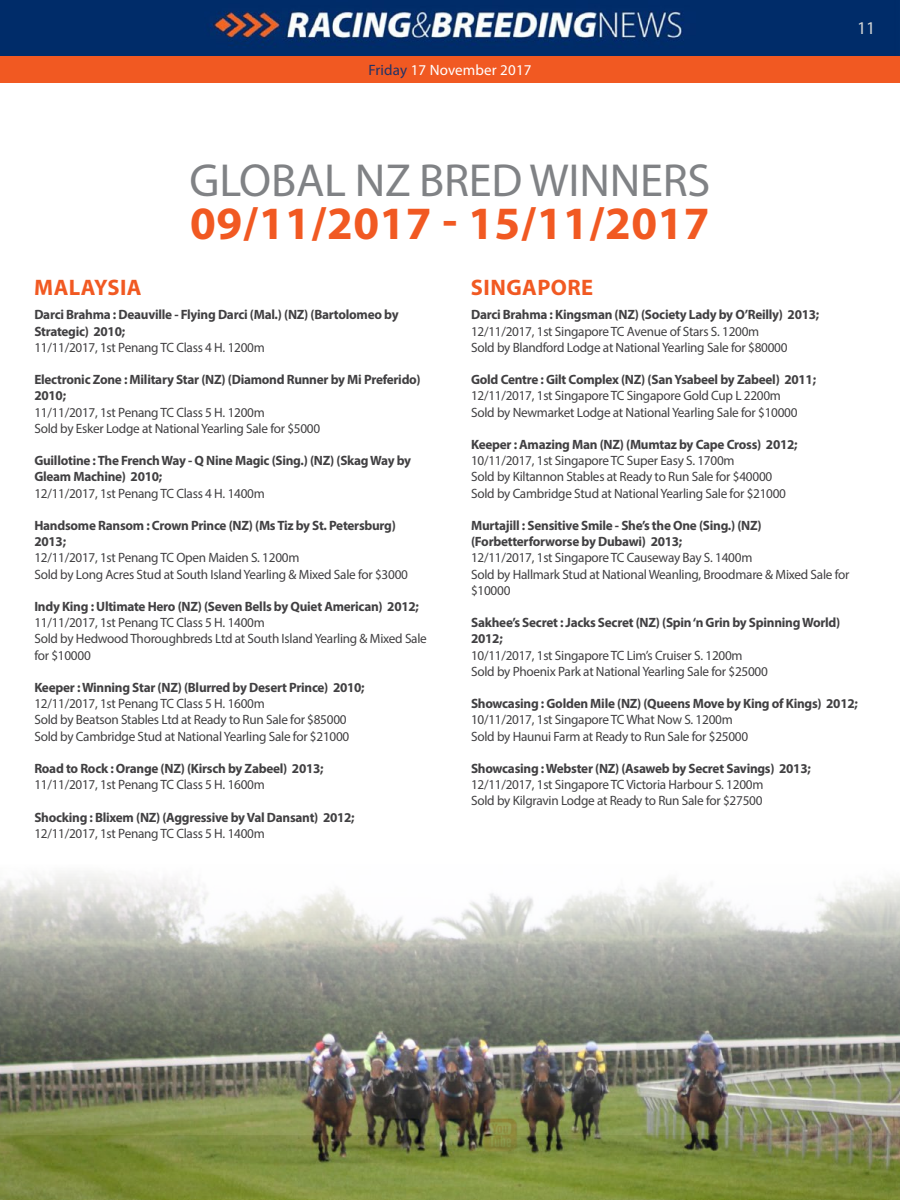
<style>
.page{position:relative;width:900px;height:1200px;background:#fff}
.page>*{position:absolute;margin:0;border:0;box-sizing:border-box;transform-origin:0 0}
.t1{font:700 46.5px "Myriad Pro";letter-spacing:.01em;color:#f15922}
.t2{font:46.5px "Myriad Pro";letter-spacing:-.005em;color:#808285}
.t3{font:700 22.5px "Myriad Pro";letter-spacing:.02em;color:#f15922}
.t4{font:18px "Myriad Pro";color:#d1d4d4}
.t5{font:15px "Myriad Pro";letter-spacing:.01em;color:#fff}
.t6{font:13.5px/16.2px "Myriad Pro";letter-spacing:-.02em;color:#414042}
.t7{font:700 13.5px/16.2px "Myriad Pro";letter-spacing:-.02em;color:#414042}
.s1{color:#203267}
</style>
<div class="page">
<div style="left:0;top:56px;width:900px;height:27px;background:#f15922"></div>
<img style="left:0;top:0;width:900px;height:56px">
<img style="left:0;top:873px;width:900px;height:327px">
<p class="t5" style="left:368px;top:61px;width:165px"><span class="s1">Friday</span> 17 November 2017</p>
<h1 class="t2" style="left:190px;top:151px;width:56px">Global</h1>
<h1 class="t2" style="left:355px;top:151px;width:331px">NZ Bred Winn ers</h1>
<h1 class="t1" style="left:190px;top:193px;width:521px">09/11/2017 - 15/11/2017</h1>
<h2 class="t3" style="left:34px;top:272px;width:109px">MALAYSIA</h2>
<h2 class="t3" style="left:471px;top:272px;width:124px">SINGAPORE</h2>
<h3 class="t4" style="left:857px;top:17px;width:20px">11</h3>
<p class="t7" style="left:34px;top:306px;width:366px">Darci Brahma : Deauville - Flying Darci (Mal.) (NZ) (Bartolomeo by<br>Strategic) 2010;</p>
<p class="t6" style="left:34px;top:339px;width:232px">11/11/2017, 1st Penang TC Class 4 H. 1200m</p>
<p class="t7" style="left:34px;top:371px;width:388px">Electronic Zone : Military Star (NZ) (Diamond Runner by Mi Preferido)<br>2010;</p>
<p class="t6" style="left:34px;top:404px;width:287px">11/11/2017, 1st Penang TC Class 5 H. 1200m<br>Sold by Esker Lodge at National Yearling Sale for $5000</p>
<p class="t7" style="left:34px;top:452px;width:378px">Guillotine : The French Way - Q Nine Magic (Sing.) (NZ) (Skag Way by<br>Gleam Machine) 2010;</p>
<p class="t6" style="left:34px;top:485px;width:232px">12/11/2017, 1st Penang TC Class 4 H. 1400m</p>
<p class="t7" style="left:34px;top:517px;width:363px">Handsome Ransom : Crown Prince (NZ) (Ms Tiz by St. Petersburg)<br>2013;</p>
<p class="t6" style="left:34px;top:550px;width:375px">12/11/2017, 1st Penang TC Open Maiden S. 1200m<br>Sold by Long Acres Stud at South Island Yearling &amp; Mixed Sale for $3000</p>
<p class="t7" style="left:34px;top:598px;width:386px">Indy King : Ultimate Hero (NZ) (Seven Bells by Quiet American) 2012;</p>
<p class="t6" style="left:34px;top:614px;width:394px">11/11/2017, 1st Penang TC Class 5 H. 1400m<br>Sold by Hedwood Thoroughbreds Ltd at South Island Yearling &amp; Mixed Sale for $10000</p>
<p class="t7" style="left:34px;top:679px;width:332px">Keeper : Winning Star (NZ) (Blurred by Desert Prince) 2010;</p>
<p class="t6" style="left:34px;top:695px;width:316px">12/11/2017, 1st Penang TC Class 5 H. 1600m<br>Sold by Beatson Stables Ltd at Ready to Run Sale for $85000<br>Sold by Cambridge Stud at National Yearling Sale for $21000</p>
<p class="t7" style="left:34px;top:760px;width:291px">Road to Rock : Orange (NZ) (Kirsch by Zabeel) 2013;</p>
<p class="t6" style="left:34px;top:776px;width:232px">11/11/2017, 1st Penang TC Class 5 H. 1600m</p>
<p class="t7" style="left:34px;top:809px;width:322px">Shocking : Blixem (NZ) (Aggressive by Val Dansant) 2012;</p>
<p class="t6" style="left:34px;top:825px;width:232px">12/11/2017, 1st Penang TC Class 5 H. 1400m</p>
<p class="t7" style="left:471px;top:306px;width:350px">Darci Brahma : Kingsman (NZ) (Society Lady by O’Reilly) 2013;</p>
<p class="t6" style="left:471px;top:323px;width:318px">12/11/2017, 1st Singapore TC Avenue of Stars S. 1200m<br>Sold by Blandford Lodge at National Yearling Sale for $80000</p>
<p class="t7" style="left:471px;top:371px;width:347px">Gold Centre : Gilt Complex (NZ) (San Ysabeel by Zabeel) 2011;</p>
<p class="t6" style="left:471px;top:388px;width:328px">12/11/2017, 1st Singapore TC Singapore Gold Cup L 2200m<br>Sold by Newmarket Lodge at National Yearling Sale for $10000</p>
<p class="t7" style="left:471px;top:436px;width:328px">Keeper : Amazing Man (NZ) (Mumtaz by Cape Cross) 2012;</p>
<p class="t6" style="left:471px;top:452px;width:316px">10/11/2017, 1st Singapore TC Super Easy S. 1700m<br>Sold by Kiltannon Stables at Ready to Run Sale for $40000<br>Sold by Cambridge Stud at National Yearling Sale for $21000</p>
<p class="t7" style="left:471px;top:517px;width:292px">Murtajill : Sensitive Smile - She’s the One (Sing.) (NZ) (Forbetterforworse by Dubawi) 2013;</p>
<p class="t6" style="left:471px;top:550px;width:380px">12/11/2017, 1st Singapore TC Causeway Bay S. 1400m<br>Sold by Hallmark Stud at National Weanling, Broodmare &amp; Mixed Sale for $10000</p>
<p class="t7" style="left:471px;top:614px;width:371px">Sakhee’s Secret : Jacks Secret (NZ) (Spin ‘n Grin by Spinning World)<br>2012;</p>
<p class="t6" style="left:471px;top:647px;width:298px">10/11/2017, 1st Singapore TC Lim’s Cruiser S. 1200m<br>Sold by Phoenix Park at National Yearling Sale for $25000</p>
<p class="t7" style="left:471px;top:695px;width:388px">Showcasing : Golden Mile (NZ) (Queens Move by King of Kings) 2012;</p>
<p class="t6" style="left:471px;top:712px;width:279px">10/11/2017, 1st Singapore TC What Now S. 1200m<br>Sold by Haunui Farm at Ready to Run Sale for $25000</p>
<p class="t7" style="left:471px;top:760px;width:341px">Showcasing : Webster (NZ) (Asaweb by Secret Savings) 2013;</p>
<p class="t6" style="left:471px;top:776px;width:294px">12/11/2017, 1st Singapore TC Victoria Harbour S. 1200m<br>Sold by Kilgravin Lodge at Ready to Run Sale for $27500</p>
</div>
